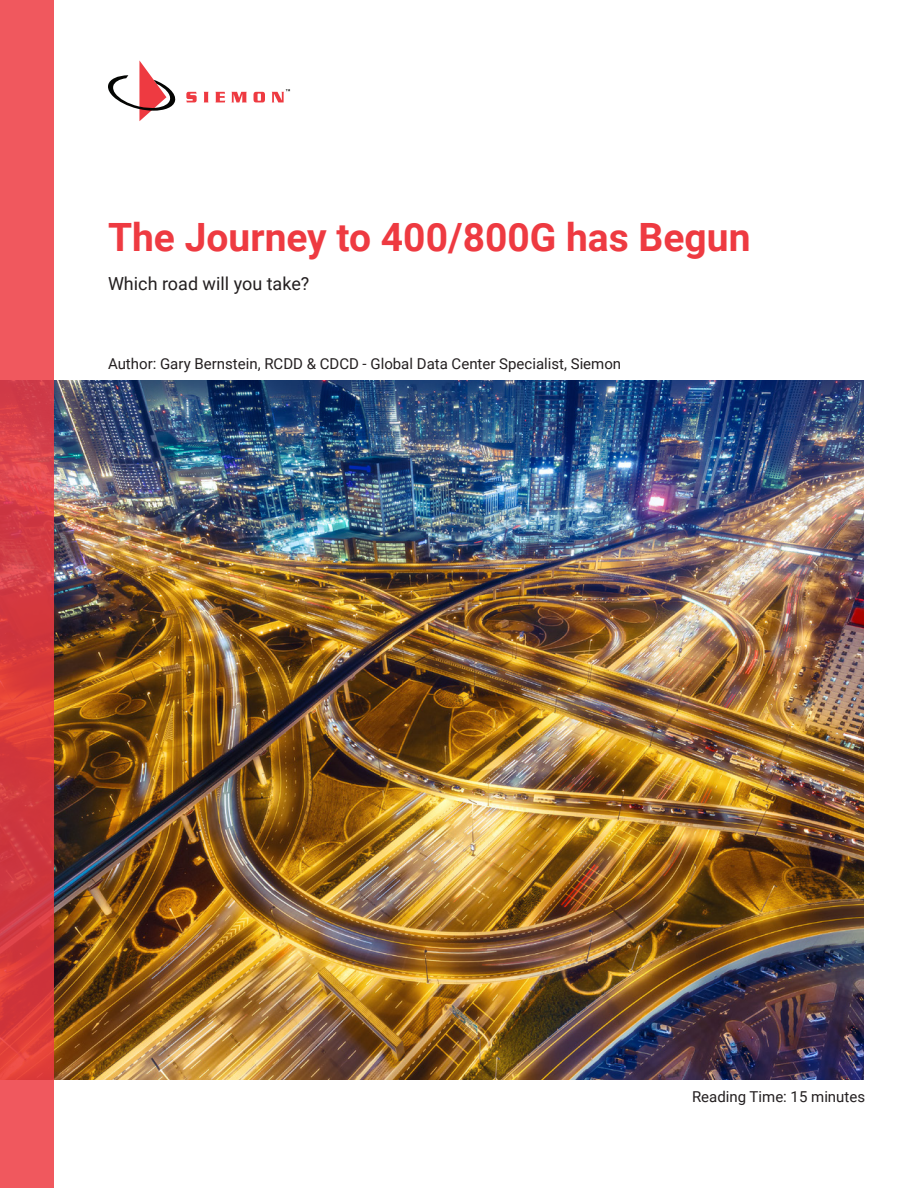
<style>
.page{position:relative;width:918px;height:1188px;background:#fff}
.page>*{position:absolute;margin:0;border:0;box-sizing:border-box;transform-origin:0 0}
.t1{font:700 39px "Roboto";color:#ee3a41}
.t2{font:18px "Roboto";color:#231f20}
.t3{font:15px "Roboto";color:#231f20}
</style>
<div class="page">
<img style="left:54px;top:380px;width:810px;height:700px">
<svg style="left:0;top:0;width:54px;height:1188px;background:#e1474c"></svg>
<svg style="left:108px;top:60px;width:68px;height:61px"></svg>
<svg style="left:186px;top:92px;width:11px;height:10px"></svg>
<svg style="left:204px;top:92px;width:4px;height:10px"></svg>
<svg style="left:215px;top:92px;width:10px;height:10px"></svg>
<svg style="left:231px;top:92px;width:16px;height:10px"></svg>
<svg style="left:254px;top:92px;width:11px;height:10px"></svg>
<svg style="left:272px;top:89px;width:18px;height:13px"></svg>
<h1 class="t1" style="left:108px;top:210px;width:644px">The Journey to 400/800G has Begun</h1>
<p class="t2" style="left:108px;top:271px;width:203px">Which road will you take?</p>
<p class="t3" style="left:108px;top:353px;width:515px">Author: Gary Bernstein, RCDD &amp; CDCD - Global Data Center Specialist, Siemon</p>
<p class="t3" style="left:692px;top:1086px;width:175px">Reading Time: 15 minutes</p>
</div>
